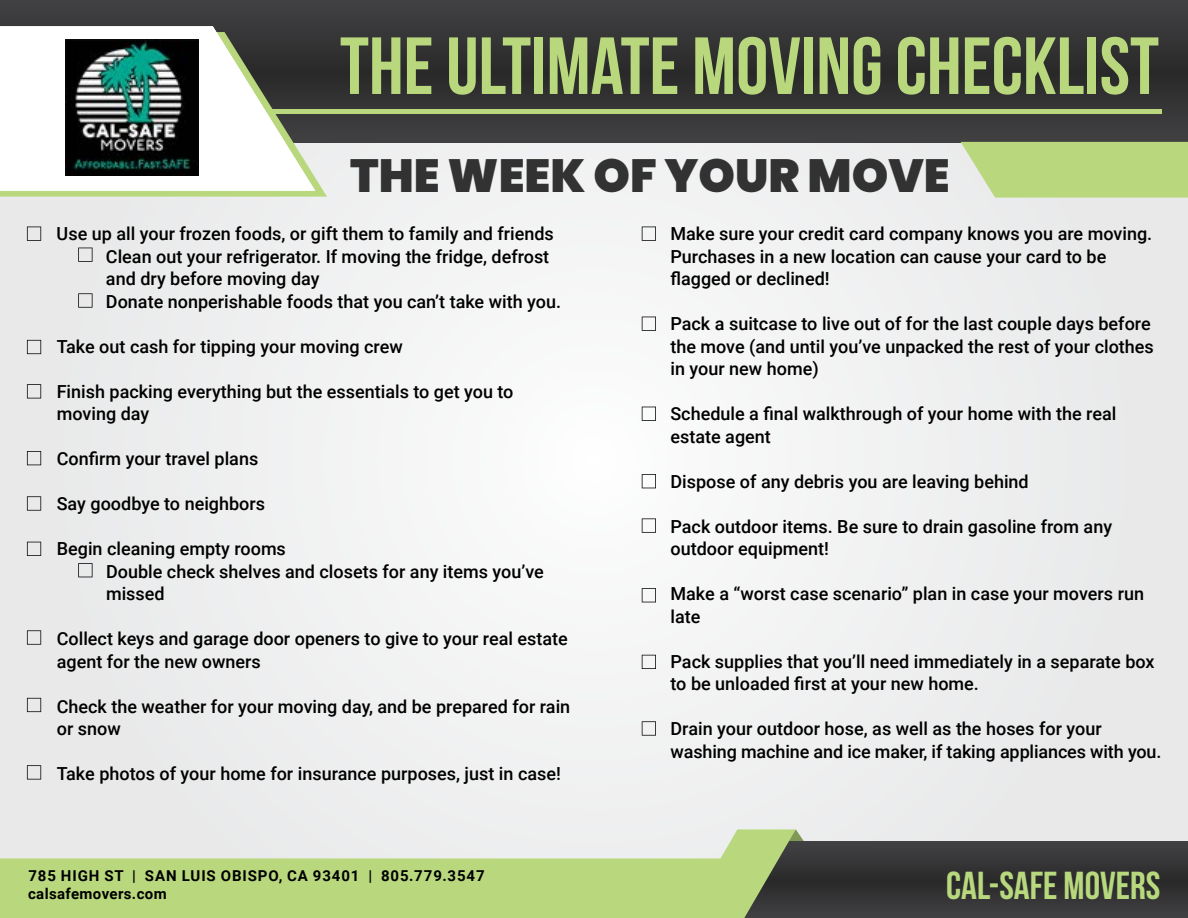
<style>
.page{position:relative;width:1188px;height:918px;background:#efeff0}
.page>*{position:absolute;margin:0;border:0;box-sizing:border-box;transform-origin:0 0}
.t1{font:700 80.85px "Bebas Neue";color:#b9d87d}
.t2{font:900 46.5px "Poppins";color:#323233}
.t3{font:700 39px "Bebas Neue";color:#b8d87e}
.t4{font:500 18px/22.5px "Roboto";color:#000}
.t5{font:700 15px/18px "Roboto";letter-spacing:.06em;color:#000}
</style>
<div class="page">
<svg style="left:796px;top:830px;width:14px;height:12px"></svg>
<div style="left:737px;top:842px;width:451px;height:76px;background:#363537"></div>
<svg style="left:0;top:829px;width:796px;height:89px;fill:#b9d87d"></svg>
<div style="left:0;top:0;width:1188px;height:143px;background:#363637"></div>
<svg style="left:0;top:65px;width:327px;height:132px;fill:#b9d87d"></svg>
<div style="left:235px;top:109px;width:927px;height:5px;background:#b9d87d"></div>
<svg style="left:961px;top:142px;width:227px;height:56px;background:#bdd986"></svg>
<svg style="left:27px;top:227px;width:14px;height:14px"></svg>
<svg style="left:642px;top:227px;width:14px;height:14px"></svg>
<svg style="left:642px;top:317px;width:14px;height:14px"></svg>
<svg style="left:642px;top:407px;width:14px;height:14px"></svg>
<svg style="left:642px;top:474px;width:14px;height:14px"></svg>
<svg style="left:642px;top:518px;width:14px;height:15px"></svg>
<svg style="left:642px;top:588px;width:14px;height:14px"></svg>
<svg style="left:642px;top:655px;width:14px;height:14px"></svg>
<svg style="left:642px;top:721px;width:14px;height:15px"></svg>
<svg style="left:27px;top:340px;width:14px;height:14px"></svg>
<svg style="left:27px;top:384px;width:14px;height:14px"></svg>
<svg style="left:27px;top:451px;width:14px;height:14px"></svg>
<svg style="left:27px;top:496px;width:14px;height:15px"></svg>
<svg style="left:27px;top:542px;width:14px;height:14px"></svg>
<svg style="left:27px;top:630px;width:14px;height:15px"></svg>
<svg style="left:27px;top:698px;width:14px;height:14px"></svg>
<svg style="left:27px;top:765px;width:14px;height:15px"></svg>
<svg style="left:78px;top:563px;width:15px;height:14px"></svg>
<svg style="left:78px;top:248px;width:15px;height:14px"></svg>
<svg style="left:78px;top:293px;width:15px;height:15px"></svg>
<svg style="left:0;top:26px;width:315px;height:165px;fill:#fff"></svg>
<img style="left:66px;top:39px;width:133px;height:137px">
<h1 class="t1" style="left:340px;top:22px;width:821px">THE ULTIMATE MOVING CHECKLIST</h1>
<h2 class="t2" style="left:350px;top:148px;width:601px">THE WEEK OF YOUR MOVE</h2>
<p class="t4" style="left:106px;top:222px;width:457px;text-indent:-49px">Use up all your frozen foods, or gift them to family and friends Clean out your refrigerator. If moving the fridge, defrost and dry before moving day<br>Donate nonperishable foods that you can’t take with you.</p>
<p class="t4" style="left:57px;top:334px;width:348px">Take out cash for tipping your moving crew</p>
<p class="t4" style="left:57px;top:379px;width:458px">Finish packing everything but the essentials to get you to moving day</p>
<p class="t4" style="left:57px;top:447px;width:203px">Confirm your travel plans</p>
<p class="t4" style="left:57px;top:492px;width:210px">Say goodbye to neighbors</p>
<p class="t4" style="left:106px;top:537px;width:439px;text-indent:-49px">Begin cleaning empty rooms<br>Double check shelves and closets for any items you’ve missed</p>
<p class="t4" style="left:57px;top:627px;width:513px">Collect keys and garage door openers to give to your real estate agent for the new owners</p>
<p class="t4" style="left:57px;top:694px;width:515px">Check the weather for your moving day, and be prepared for rain or snow</p>
<p class="t4" style="left:57px;top:762px;width:506px">Take photos of your home for insurance purposes, just in case!</p>
<p class="t4" style="left:670px;top:222px;width:483px">Make sure your credit card company knows you are moving.<br>Purchases in a new location can cause your card to be flagged or declined!</p>
<p class="t4" style="left:670px;top:312px;width:485px">Pack a suitcase to live out of for the last couple days before the move (and until you’ve unpacked the rest of your clothes in your new home)</p>
<p class="t4" style="left:670px;top:402px;width:448px">Schedule a final walkthrough of your home with the real estate agent</p>
<p class="t4" style="left:670px;top:469px;width:360px">Dispose of any debris you are leaving behind</p>
<p class="t4" style="left:670px;top:514px;width:443px">Pack outdoor items. Be sure to drain gasoline from any outdoor equipment!</p>
<p class="t4" style="left:671px;top:582px;width:475px">Make a “worst case scenario” plan in case your movers run late</p>
<p class="t4" style="left:671px;top:649px;width:486px">Pack supplies that you’ll need immediately in a separate box to be unloaded first at your new home.</p>
<p class="t4" style="left:671px;top:717px;width:492px">Drain your outdoor hose, as well as the hoses for your washing machine and ice maker, if taking appliances with you.</p>
<p class="t5" style="left:28px;top:866px;width:458px">785 HIGH ST | SAN LUIS OBISPO, CA 93401 | 805.779.3547 calsafemovers.com</p>
<h3 class="t3" style="left:946px;top:864px;width:216px">CAL-SAFE MOVERS</h3>
</div>
